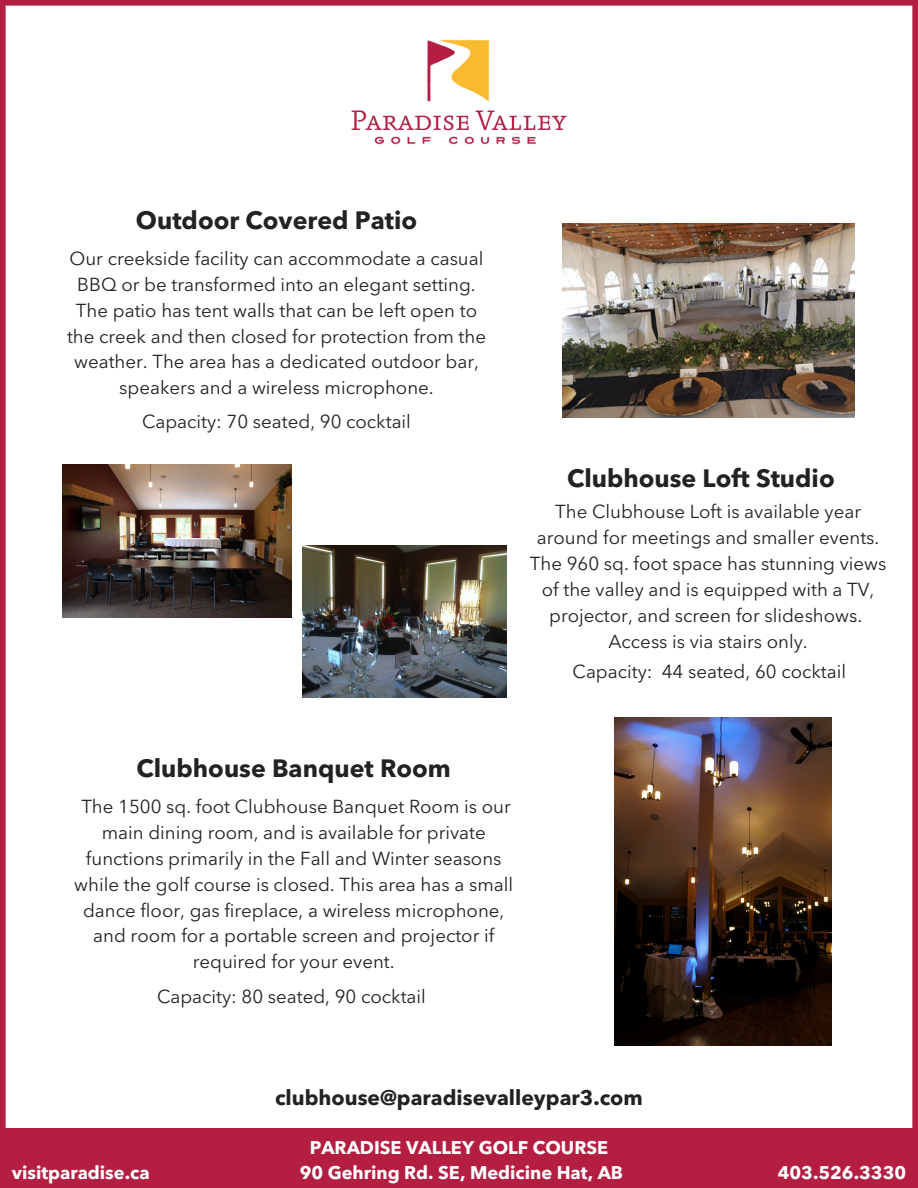
<style>
.page{position:relative;width:918px;height:1188px;background:#fff}
.page>*{position:absolute;margin:0;border:0;box-sizing:border-box;transform-origin:0 0}
.t1{font:700 24.9px "Avenir Next LT Pro";color:#222}
.t2{font:700 21px "Avenir Next LT Pro";color:#222}
.t3{font:18.75px/25.8px "Avenir Next LT Pro";color:#222;text-align:center}
.t4{font:700 18.15px "Avenir Next LT Pro";color:#fff}
</style>
<div class="page">
<div style="left:0;top:1128px;width:918px;height:60px;background:#b31e41"></div>
<div style="left:0;top:0;width:6px;height:1132px;background:#b31e41"></div>
<div style="left:912px;top:0;width:6px;height:1132px;background:#b31e41"></div>
<div style="left:0;top:0;width:918px;height:6px;background:#b31e41"></div>
<img style="left:351px;top:39px;width:216px;height:106px">
<img style="left:302px;top:546px;width:205px;height:152px">
<img style="left:563px;top:224px;width:291px;height:193px">
<img style="left:615px;top:718px;width:217px;height:327px">
<img style="left:62px;top:465px;width:230px;height:153px">
<p class="t1" style="left:136px;top:211px;width:283px">Outdoor Covered Patio</p>
<p class="t3" style="left:67px;top:247px;width:421px">Our creekside facility can accommodate a casual BBQ or be transformed into an elegant setting.<br>The patio has tent walls that can be left open to the creek and then closed for protection from the weather. The area has a dedicated outdoor bar, speakers and a wireless microphone.</p>
<p class="t3" style="left:142px;top:410px;width:270px">Capacity: 70 seated, 90 cocktail</p>
<p class="t1" style="left:567px;top:468px;width:269px">Clubhouse Loft Studio</p>
<h1 class="t3" style="left:530px;top:501px;width:358px">The Clubhouse Loft is available year around for meetings and smaller events.<br>The 960 sq. foot space has stunning views of the valley and is equipped with a TV, projector, and screen for slideshows.<br>Access is via stairs only.</h1>
<p class="t3" style="left:573px;top:660px;width:275px">Capacity: 44 seated, 60 cocktail</p>
<p class="t1" style="left:136px;top:758px;width:316px">Clubhouse Banquet Room</p>
<p class="t3" style="left:74px;top:795px;width:440px">The 1500 sq. foot Clubhouse Banquet Room is our main dining room, and is available for private functions primarily in the Fall and Winter seasons while the golf course is closed. This area has a small dance floor, gas fireplace, a wireless microphone, and room for a portable screen and projector if required for your event.</p>
<h2 class="t3" style="left:157px;top:985px;width:270px">Capacity: 80 seated, 90 cocktail</h2>
<p class="t2" style="left:275px;top:1090px;width:369px">clubhouse@paradisevalleypar3.com</p>
<h1 class="t4" style="left:310px;top:1141px;width:300px">PARADISE VALLEY GOLF COURSE</h1>
<h1 class="t4" style="left:12px;top:1165px;width:139px">visitparadise.ca</h1>
<h1 class="t4" style="left:300px;top:1165px;width:325px">90 Gehring Rd. SE, Medicine Hat, AB</h1>
<h1 class="t4" style="left:778px;top:1165px;width:130px">403.526.3330</h1>
</div>
